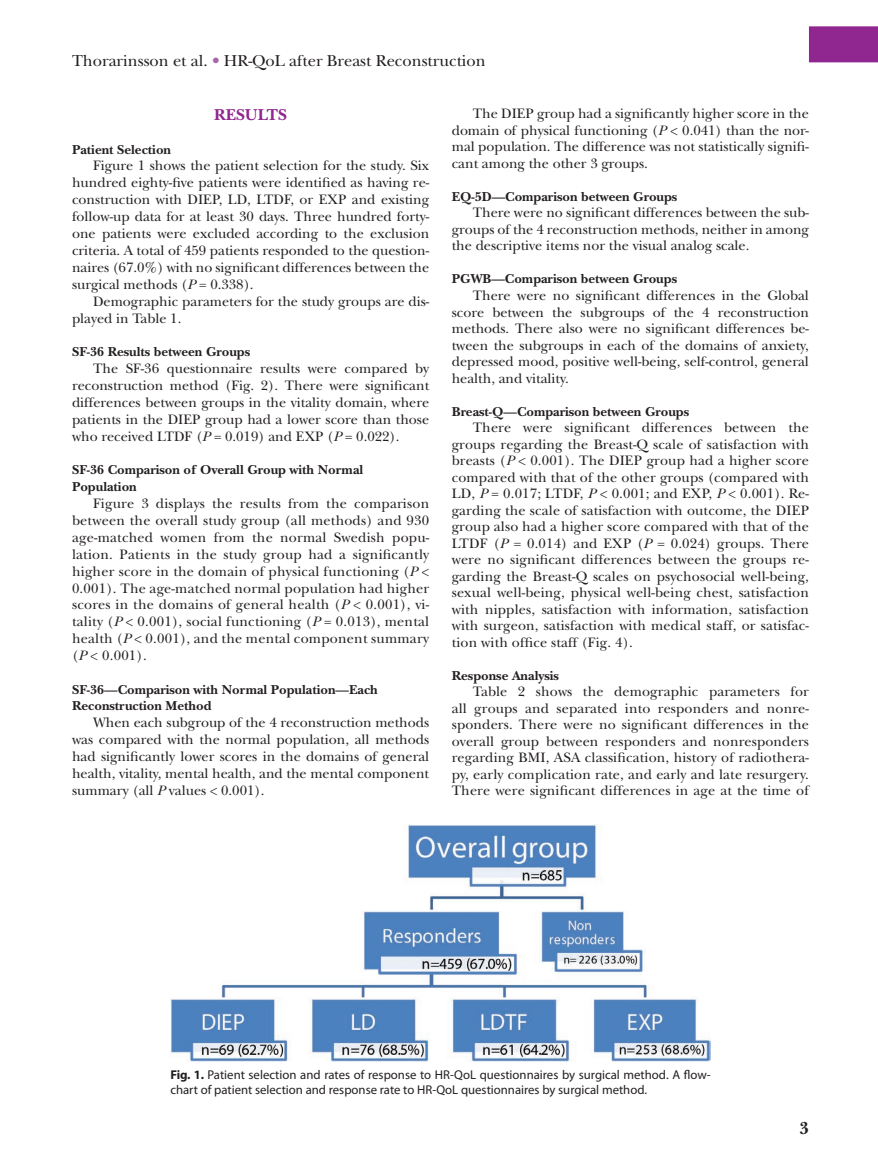
<style>
.page{position:relative;width:878px;height:1175px;background:#fff}
.page>*{position:absolute;margin:0;border:0;box-sizing:border-box;transform-origin:0 0}
.t1{font:700 18px "New Baskerville";color:#231f20}
.t2{font:16.5px "New Baskerville";color:#231f20}
.t3{font:700 16.5px "New Baskerville";color:#90268f}
.t4{font:14.25px/16.5px "New Baskerville";color:#231f20;text-align:justify}
.t5{font:700 13.5px/17px "New Baskerville";color:#231f20}
.t6{font:12.75px/15px "Myriad Pro";color:#231f20}
.s1{color:#a966aa}
.s2{font-style:italic}
.s3{font-weight:700}
</style>
<div class="page">
<div style="left:808px;top:26px;width:70px;height:36px;background:#90268f"></div>
<img style="left:170px;top:824px;width:540px;height:237px">
<p class="t2" style="left:72px;top:51px;width:415px">Thorarinsson et al. <span class="s1">•</span> HR-QoL after Breast Reconstruction</p>
<p class="t3" style="left:214px;top:105px;width:74px">RESULTS</p>
<p class="t5" style="left:72px;top:141px;width:101px">Patient Selection</p>
<p class="t4" style="left:72px;top:157px;width:359px;line-height:17px;text-indent:21px">Figure 1 shows the patient selection for the study. Six hundred eighty-five patients were identified as having re&shy;construction with DIEP, LD, LTDF, or EXP and existing follow-up data for at least 30 days. Three hundred forty&shy;one patients were excluded according to the exclusion criteria. A total of 459 patients responded to the question&shy;naires (67.0%) with no significant differences between the surgical methods (<span class="s2">P</span> = 0.338).</p>
<p class="t4" style="left:72px;top:293px;width:359px;line-height:17px;text-indent:21px">Demographic parameters for the study groups are dis&shy;played in Table 1.</p>
<p class="t5" style="left:72px;top:343px;width:179px">SF-36 Results between Groups</p>
<p class="t4" style="left:72px;top:360px;width:359px;line-height:17px;text-indent:21px">The SF-36 questionnaire results were compared by reconstruction method (Fig. 2). There were significant differences between groups in the vitality domain, where patients in the DIEP group had a lower score than those who received LTDF (<span class="s2">P</span> = 0.019) and EXP (<span class="s2">P</span> = 0.022).</p>
<p class="t5" style="left:72px;top:461px;width:293px">SF-36 Comparison of Overall Group with Normal<br>Population</p>
<p class="t4" style="left:72px;top:495px;width:359px;line-height:17px;text-indent:21px">Figure 3 displays the results from the comparison between the overall study group (all methods) and 930 age-matched women from the normal Swedish popu&shy;lation. Patients in the study group had a significantly higher score in the domain of physical functioning (<span class="s2">P</span> &lt; 0.001). The age-matched normal population had higher scores in the domains of general health (<span class="s2">P</span> &lt; 0.001), vi&shy;tality (<span class="s2">P</span> &lt; 0.001), social functioning (<span class="s2">P</span> = 0.013), mental health (<span class="s2">P</span> &lt; 0.001), and the mental component summary (<span class="s2">P</span> &lt; 0.001).</p>
<p class="t5" style="left:72px;top:681px;width:307px">SF-36—Comparison with Normal Population—Each<br>Reconstruction Method</p>
<p class="t4" style="left:72px;top:714px;width:359px;line-height:17px;text-indent:21px">When each subgroup of the 4 reconstruction methods was compared with the normal population, all methods had significantly lower scores in the domains of general health, vitality, mental health, and the mental component summary (all <span class="s2">P</span> values &lt; 0.001).</p>
<p class="t4" style="left:451px;top:106px;width:359px;text-indent:21px">The DIEP group had a significantly higher score in the domain of physical functioning (<span class="s2">P</span> &lt; 0.041) than the nor&shy;mal population. The difference was not statistically signifi&shy;cant among the other 3 groups.</p>
<p class="t5" style="left:452px;top:188px;width:227px">EQ-5D—Comparison between Groups</p>
<p class="t4" style="left:451px;top:205px;width:359px;text-indent:21px">There were no significant differences between the sub&shy;groups of the 4 reconstruction methods, neither in among the descriptive items nor the visual analog scale.</p>
<p class="t5" style="left:452px;top:271px;width:227px">PGWB—Comparison between Groups</p>
<p class="t4" style="left:451px;top:287px;width:359px;text-indent:21px">There were no significant differences in the Global score between the subgroups of the 4 reconstruction methods. There also were no significant differences be&shy;tween the subgroups in each of the domains of anxiety, depressed mood, positive well-being, self-control, general health, and vitality.</p>
<p class="t5" style="left:452px;top:403px;width:239px">Breast-Q—Comparison between Groups</p>
<p class="t4" style="left:451px;top:419px;width:359px;text-indent:21px">There were significant differences between the groups regarding the Breast-Q scale of satisfaction with breasts (<span class="s2">P</span> &lt; 0.001). The DIEP group had a higher score compared with that of the other groups (compared with LD, <span class="s2">P</span> = 0.017; LTDF, <span class="s2">P</span> &lt; 0.001; and EXP, <span class="s2">P</span> &lt; 0.001). Re&shy;garding the scale of satisfaction with outcome, the DIEP group also had a higher score compared with that of the LTDF (<span class="s2">P</span> = 0.014) and EXP (<span class="s2">P</span> = 0.024) groups. There were no significant differences between the groups re&shy;garding the Breast-Q scales on psychosocial well-being, sexual well-being, physical well-being chest, satisfaction with nipples, satisfaction with information, satisfaction with surgeon, satisfaction with medical staff, or satisfac&shy;tion with office staff (Fig. 4).</p>
<p class="t5" style="left:452px;top:667px;width:109px">Response Analysis</p>
<p class="t4" style="left:451px;top:683px;width:359px;text-indent:21px">Table 2 shows the demographic parameters for all groups and separated into responders and nonre&shy;sponders. There were no significant differences in the overall group between responders and nonresponders regarding BMI, ASA classification, history of radiothera&shy;py, early complication rate, and early and late resurgery.<br>There were significant differences in age at the time of</p>
<p class="t6" style="left:170px;top:1067px;width:542px"><span class="s3">Fig. 1.</span> Patient selection and rates of response to HR-QoL questionnaires by surgical method. A flow&shy;chart of patient selection and response rate to HR-QoL questionnaires by surgical method.</p>
<p class="t1" style="left:799px;top:1118px;width:11px">3</p>
</div>
